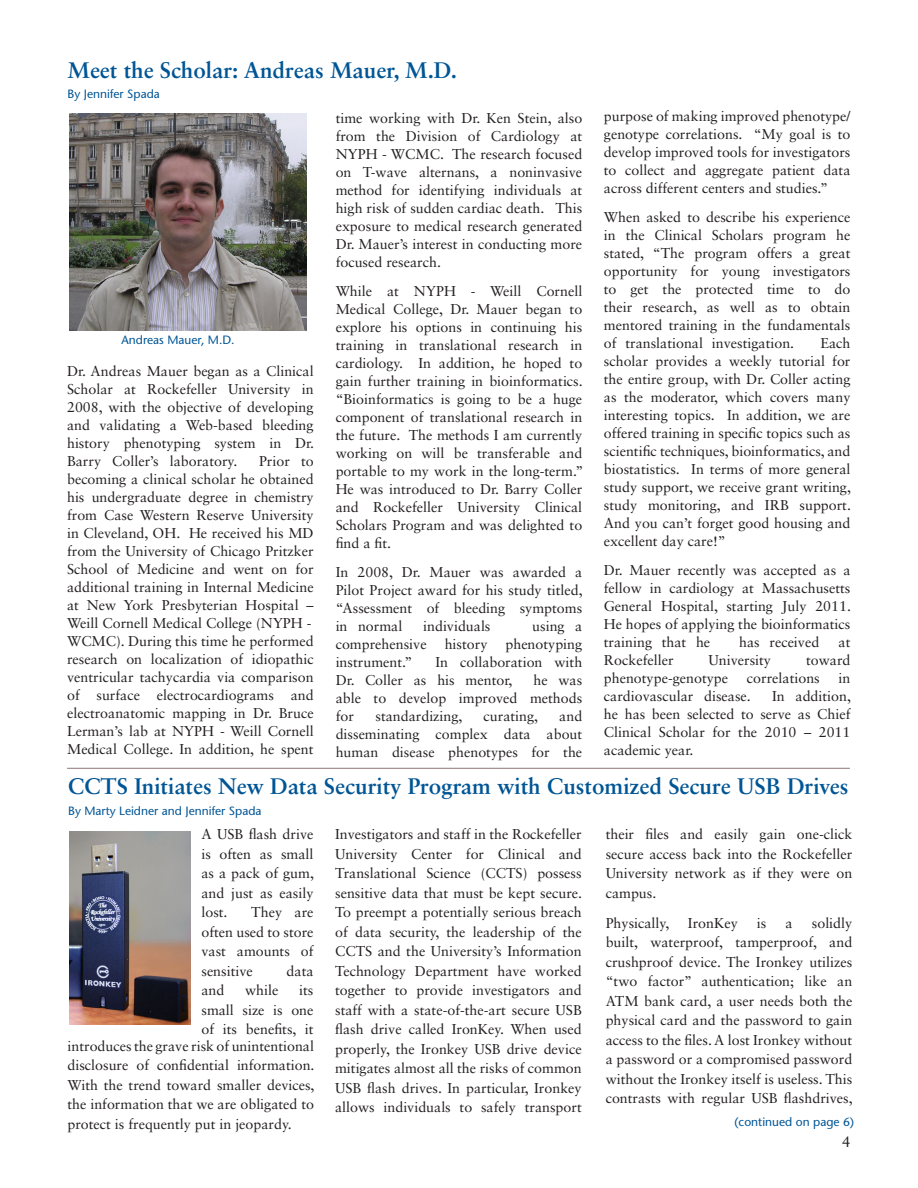
<style>
.page{position:relative;width:918px;height:1188px;background:#fff}
.page>*{position:absolute;margin:0;border:0;box-sizing:border-box;transform-origin:0 0}
.SECONDARY_STORY_HEAD{font:700 22.5px "Sabon LT Std";color:#005595}
.CONTINUATION_HEADLIN{font:700 22.5px "Sabon LT Std";color:#005595}
.t1{font:15px "Sabon LT Std";color:#231f20}
.BODY_COPY{font:14.25px/18px "Sabon LT Std";color:#231f20;text-align:justify}
.SECONDARY_STORY_HEAD-2{font:500 12px "Stone Sans Std";color:#005595}
.CONTINUATION_HEADLIN-2{font:500 12px "Stone Sans Std";color:#005595}
</style>
<div class="page">
<hr style="left:67px;top:768px;width:783px;height:1px;background:#8f7577">
<img style="left:70px;top:113px;width:237px;height:217px">
<img style="left:69px;top:832px;width:122px;height:193px">
<p class="CONTINUATION_HEADLIN" style="left:68px;top:56px;width:391px">Meet the Scholar: Andreas Mauer, M.D.</p>
<p class="CONTINUATION_HEADLIN-2" style="left:68px;top:86px;width:94px">By Jennifer Spada</p>
<p class="SECONDARY_STORY_HEAD-2" style="left:122px;top:333px;width:115px">Andreas Mauer, M.D.</p>
<p class="BODY_COPY" style="left:67px;top:362px;width:249px">Dr. Andreas Mauer began as a Clinical Scholar at Rockefeller University in 2008, with the objective of developing and validating a Web-based bleeding history phenotyping system in Dr.<br>Barry Coller’s laboratory.</p>
<p class="BODY_COPY" style="left:67px;top:452px;width:248px;text-align:left;text-indent:192px">Prior to becoming a clinical scholar he obtained his undergraduate degree in chemistry from Case Western Reserve University in Cleveland, OH. He received his MD from the University of Chicago Pritzker School of Medicine and went on for additional training in Internal Medicine at New York Presbyterian Hospital – Weill Cornell Medical College (NYPH - WCMC). During this time he performed research on localization of idiopathic ventricular tachycardia via comparison of surface electrocardiograms and electroanatomic mapping in Dr. Bruce Lerman’s lab at NYPH - Weill Cornell Medical College. In addition, he spent</p>
<p class="BODY_COPY" style="left:336px;top:109px;width:248px">time working with Dr. Ken Stein, also from the Division of Cardiology at NYPH - WCMC. The research focused on T-wave alternans, a noninvasive method for identifying individuals at high risk of sudden cardiac death. This exposure to medical research generated Dr. Mauer’s interest in conducting more focused research.</p>
<p class="BODY_COPY" style="left:336px;top:282px;width:249px">While at NYPH - Weill Cornell Medical College, Dr. Mauer began to explore his options in continuing his training in translational research in cardiology. In addition, he hoped to gain further training in bioinformatics. “Bioinformatics is going to be a huge component of translational research in the future. The methods I am currently working on will be transferable and portable to my work in the long-term.” He was introduced to Dr. Barry Coller and Rockefeller University Clinical Scholars Program and was delighted to find a fit.</p>
<p class="BODY_COPY" style="left:336px;top:563px;width:249px">In 2008, Dr. Mauer was awarded a Pilot Project award for his study titled, “Assessment of bleeding symptoms in normal</p>
<p class="BODY_COPY" style="left:423px;top:617px;width:69px">individuals</p>
<p class="BODY_COPY" style="left:532px;top:617px;width:52px">using a</p>
<p class="BODY_COPY" style="left:336px;top:635px;width:93px">comprehensive</p>
<p class="BODY_COPY" style="left:445px;top:635px;width:44px">history</p>
<p class="BODY_COPY" style="left:505px;top:635px;width:78px">phenotyping</p>
<p class="BODY_COPY" style="left:336px;top:653px;width:78px">instrument.”</p>
<p class="BODY_COPY" style="left:336px;top:653px;width:248px;text-indent:100px">In collaboration with<br>Dr. Coller as his mentor,</p>
<p class="BODY_COPY" style="left:336px;top:671px;width:248px;text-indent:198px">he was able to develop improved methods for</p>
<p class="BODY_COPY" style="left:336px;top:707px;width:248px;text-indent:224px">and disseminating complex data about human disease phenotypes for the</p>
<p class="BODY_COPY" style="left:375px;top:707px;width:89px">standardizing,</p>
<p class="BODY_COPY" style="left:484px;top:707px;width:56px">curating,</p>
<p class="BODY_COPY" style="left:604px;top:107px;width:248px">purpose of making improved phenotype/ genotype correlations. “My goal is to develop improved tools for investigators to collect and aggregate patient data across different centers and studies.”</p>
<p class="BODY_COPY" style="left:604px;top:208px;width:248px">When asked to describe his experience in the Clinical Scholars program he stated, “The program offers a great opportunity for young investigators to get the protected time to do their research, as well as to obtain mentored training in the fundamentals of translational investigation.</p>
<p class="BODY_COPY" style="left:604px;top:334px;width:249px;text-indent:216px">Each scholar provides a weekly tutorial for the entire group, with Dr. Coller acting as the moderator, which covers many interesting topics. In addition, we are offered training in specific topics such as scientific techniques, bioinformatics, and biostatistics. In terms of more general study support, we receive grant writing, study monitoring, and IRB support.<br>And you can’t forget good housing and excellent day care!”</p>
<p class="BODY_COPY" style="left:604px;top:560px;width:249px">Dr. Mauer recently was accepted as a fellow in cardiology at Massachusetts General Hospital, starting July 2011.<br>He hopes of applying the bioinformatics training that he</p>
<p class="BODY_COPY" style="left:739px;top:632px;width:82px">has received</p>
<p class="BODY_COPY" style="left:839px;top:632px;width:13px">at</p>
<p class="BODY_COPY" style="left:604px;top:650px;width:71px">Rockefeller</p>
<p class="BODY_COPY" style="left:709px;top:650px;width:64px">University</p>
<p class="BODY_COPY" style="left:806px;top:650px;width:46px">toward</p>
<p class="BODY_COPY" style="left:604px;top:668px;width:126px">phenotype-genotype</p>
<p class="BODY_COPY" style="left:747px;top:668px;width:74px">correlations</p>
<p class="BODY_COPY" style="left:839px;top:668px;width:13px">in</p>
<p class="BODY_COPY" style="left:604px;top:686px;width:149px">cardiovascular disease.</p>
<p class="BODY_COPY" style="left:604px;top:686px;width:249px;text-indent:168px">In addition, he has been selected to serve as Chief Clinical Scholar for the 2010 – 2011 academic year.</p>
<p class="SECONDARY_STORY_HEAD" style="left:68px;top:772px;width:782px">CCTS Initiates New Data Security Program with Customized Secure USB Drives</p>
<p class="SECONDARY_STORY_HEAD-2" style="left:68px;top:804px;width:195px">By Marty Leidner and Jennifer Spada</p>
<p class="BODY_COPY" style="left:201px;top:824px;width:114px;line-height:19.5px">A USB flash drive is often as small as a pack of gum, and just as easily lost.</p>
<p class="BODY_COPY" style="left:201px;top:902px;width:114px;line-height:19.5px;text-indent:50px">They are often used to store vast amounts of sensitive</p>
<p class="BODY_COPY" style="left:287px;top:961px;width:28px">data</p>
<p class="BODY_COPY" style="left:201px;top:981px;width:24px">and</p>
<p class="BODY_COPY" style="left:245px;top:981px;width:35px">while</p>
<p class="BODY_COPY" style="left:201px;top:980px;width:114px;line-height:19.5px;text-indent:98px">its small size is one of its benefits, it</p>
<p class="BODY_COPY" style="left:68px;top:1036px;width:249px;line-height:19.5px">introduces the grave risk of unintentional disclosure of confidential information.<br>With the trend toward smaller devices, the information that we are obligated to protect is frequently put in jeopardy.</p>
<p class="BODY_COPY" style="left:335px;top:824px;width:249px;line-height:19.5px">Investigators and staff in the Rockefeller University Center for Clinical and Translational Science (CCTS) possess sensitive data that must be kept secure.<br>To preempt a potentially serious breach of data security, the leadership of the CCTS and the University’s Information Technology Department have worked together to provide investigators and staff with a state-of-the-art secure USB flash drive called IronKey. When used properly, the Ironkey USB drive device mitigates almost all the risks of common USB flash drives. In particular, Ironkey allows individuals to safely transport</p>
<p class="BODY_COPY" style="left:606px;top:824px;width:248px;line-height:19.5px">their files and easily gain one-click secure access back into the Rockefeller University network as if they were on campus.</p>
<p class="BODY_COPY" style="left:606px;top:913px;width:249px;line-height:19.5px;text-indent:206px">solidly built, waterproof, tamperproof, and crushproof device. The Ironkey utilizes “two factor” authentication; like an ATM bank card, a user needs both the physical card and the password to gain access to the files. A lost Ironkey without a password or a compromised password without the Ironkey itself is useless. This contrasts with regular USB flashdrives,</p>
<p class="BODY_COPY" style="left:606px;top:914px;width:65px">Physically,</p>
<p class="BODY_COPY" style="left:688px;top:914px;width:51px">IronKey</p>
<p class="BODY_COPY" style="left:757px;top:914px;width:11px">is</p>
<p class="BODY_COPY" style="left:786px;top:914px;width:9px">a</p>
<p class="SECONDARY_STORY_HEAD-2" style="left:734px;top:1114px;width:121px">(continued on page 6)</p>
<p class="t1" style="left:842px;top:1133px;width:10px">4</p>
</div>
